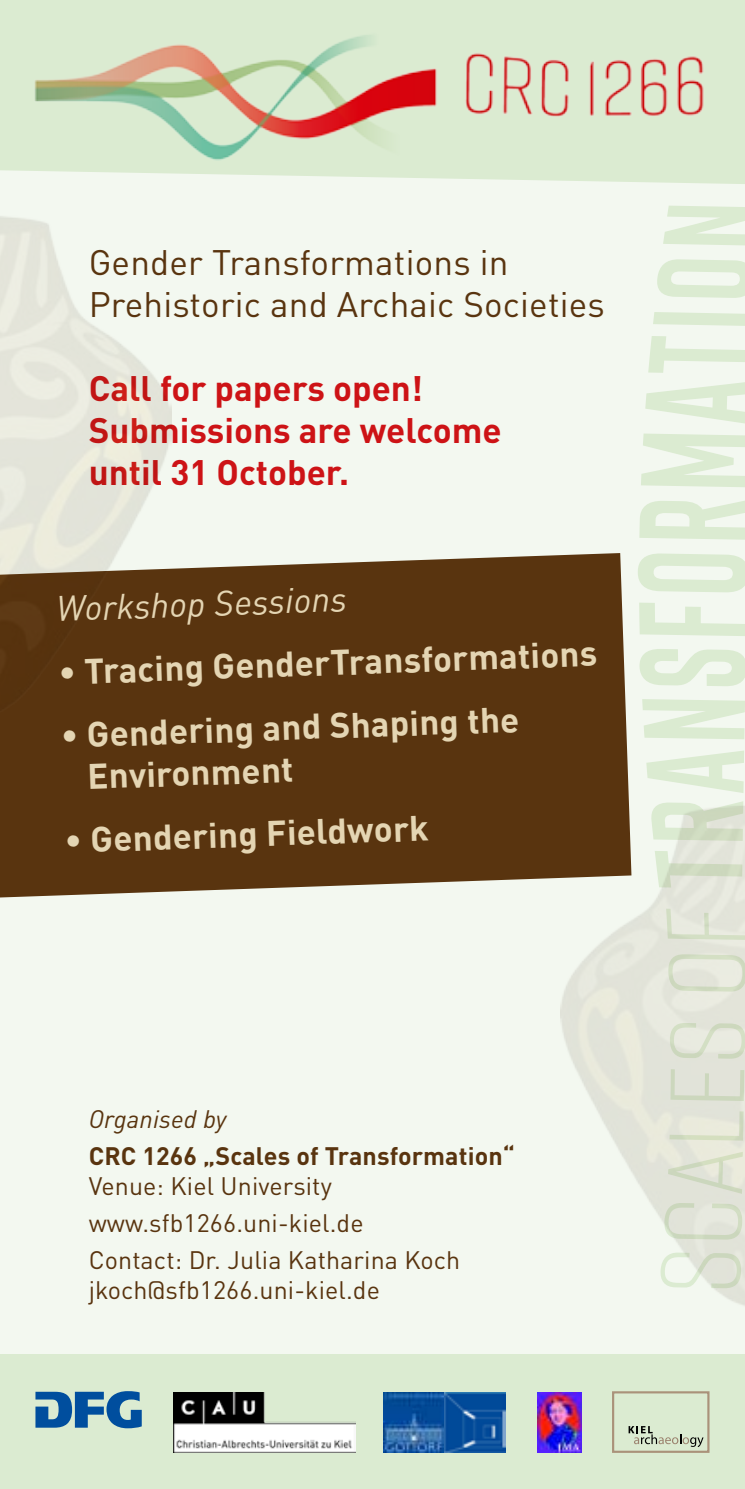
<style>
.page{position:relative;width:745px;height:1489px;background:#fff}
.page>*{position:absolute;margin:0;border:0;box-sizing:border-box;transform-origin:0 0}
.t1{font:700 35px/42px "DINOT";color:#e4d5b3}
.t2{font:700 35px/42px "DINOT";color:#cd1316}
.t3{font:35px/42px "DINOT";letter-spacing:.005em;color:#59340f}
.t4{font:italic 35px "DINOT";color:#e4d5b3}
.t5{font:25px/37px "DINOT";letter-spacing:.005em;color:#59340f}
.t6{font:700 25px "DINOT";letter-spacing:.005em;color:#59340f}
.t7{font:italic 25px "DINOT";letter-spacing:.005em;color:#59340f}
</style>
<div class="page">
<div style="left:0;top:0;width:744px;height:1488px;background:#f3f8f0"></div>
<div style="left:0;top:553px;width:629px;height:344px;background:#59340f"></div>
<div style="left:0;top:1354px;width:744px;height:134px;background:#dbebd1"></div>
<svg style="left:0;top:0;width:744px;height:184px;background:#ddecd4"></svg>
<svg style="left:666px;top:801px;width:76px;height:2px"></svg>
<svg style="left:646px;top:751px;width:97px;height:42px"></svg>
<svg style="left:642px;top:699px;width:102px;height:40px"></svg>
<svg style="left:639px;top:649px;width:105px;height:37px"></svg>
<svg style="left:639px;top:602px;width:105px;height:34px"></svg>
<svg style="left:638px;top:553px;width:106px;height:39px"></svg>
<svg style="left:639px;top:501px;width:105px;height:38px"></svg>
<svg style="left:641px;top:433px;width:103px;height:54px"></svg>
<svg style="left:645px;top:382px;width:99px;height:41px"></svg>
<svg style="left:648px;top:336px;width:96px;height:37px"></svg>
<svg style="left:653px;top:312px;width:91px;height:14px"></svg>
<svg style="left:657px;top:259px;width:87px;height:39px"></svg>
<svg style="left:663px;top:206px;width:81px;height:39px"></svg>
<svg style="left:628px;top:1426px;width:75px;height:20px"></svg>
<div style="left:611px;top:1391px;width:98px;height:61px;border:2px solid #aa927a"></div>
<svg style="left:35px;top:1391px;width:107px;height:37px"></svg>
<img style="left:537px;top:1392px;width:44px;height:60px">
<img style="left:173px;top:1392px;width:182px;height:60px">
<img style="left:383px;top:1392px;width:122px;height:60px">
<img style="left:29px;top:31px;width:681px;height:129px">
<img style="left:0;top:216px;width:172px;height:507px">
<img style="left:560px;top:803px;width:184px;height:502px">
<h1 class="t3" style="left:89px;top:241px;width:517px">Gender Transformations in<br>Prehistoric and Archaic Societies</h1>
<h1 class="t2" style="left:89px;top:366px;width:414px">Call for papers open!<br>Submissions are welcome until 31 October.</h1>
<h1 class="t4" style="left:56px;top:587px;width:292px;rotate:-2deg">Workshop Sessions</h1>
<h1 class="t1" style="left:58px;top:650px;width:540px;rotate:-2deg">• Tracing GenderTransformations</h1>
<h1 class="t1" style="left:85px;top:712px;width:435px;text-indent:-25px;rotate:-2deg">• Gendering and Shaping the<br>Environment</h1>
<h1 class="t1" style="left:64px;top:818px;width:365px;rotate:-2deg">• Gendering Fieldwork</h1>
<p class="t7" style="left:89px;top:1103px;width:139px">Organised by</p>
<p class="t6" style="left:89px;top:1139px;width:427px">CRC 1266 „Scales of Transformation“</p>
<p class="t5" style="left:89px;top:1166px;width:373px">Venue: Kiel University www.sfb1266.uni-kiel.de<br>Contact: Dr. Julia Katharina Koch</p>
<p class="t5" style="left:89px;top:1270px;width:292px">jkoch@sfb1266.uni-kiel.de</p>
</div>
